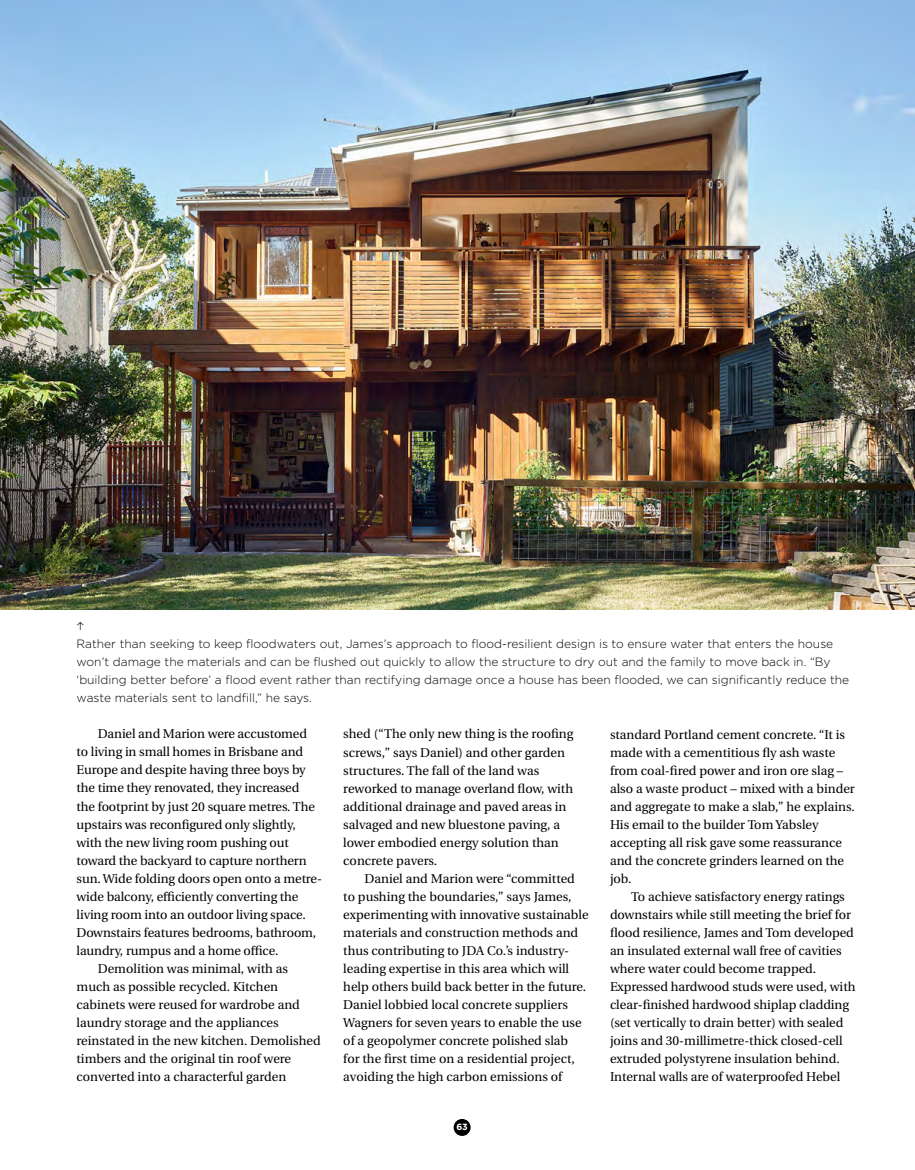
<style>
.page{position:relative;width:915px;height:1170px;background:#fff}
.page>*{position:absolute;margin:0;border:0;box-sizing:border-box;transform-origin:0 0}
.t1{font:12.75px/18px "Heuristica";color:#000}
.t2{font:300 12px/18px "Gotham";color:#000}
.t3{font:700 9px "Gotham";color:#fff}
</style>
<div class="page">
<div style="left:453px;top:1118px;width:17px;height:17px;background:#000;border-radius:50%"></div>
<img style="left:0;top:0;width:914px;height:609px">
<p class="t2" style="left:77px;top:634px;width:773px">Rather than seeking to keep floodwaters out, James’s approach to flood-resilient design is to ensure water that enters the house won’t damage the materials and can be flushed out quickly to allow the structure to dry out and the family to move back in. “By ‘building better before’ a flood event rather than rectifying damage once a house has been flooded, we can significantly reduce the waste materials sent to landfill,” he says.</p>
<p class="t1" style="left:98px;top:725px;width:211px">Daniel and Marion were accustomed</p>
<p class="t1" style="left:77px;top:743px;width:228px">to living in small homes in Brisbane and</p>
<p class="t1" style="left:77px;top:761px;width:230px">Europe and despite having three boys by</p>
<p class="t1" style="left:77px;top:779px;width:224px">the time they renovated, they increased</p>
<p class="t1" style="left:77px;top:797px;width:240px">the footprint by just 20 square metres. The</p>
<p class="t1" style="left:77px;top:815px;width:220px">upstairs was reconfigured only slightly,</p>
<p class="t1" style="left:77px;top:833px;width:213px">with the new living room pushing out</p>
<p class="t1" style="left:77px;top:851px;width:231px">toward the backyard to capture northern</p>
<p class="t1" style="left:77px;top:869px;width:247px">sun. Wide folding doors open onto a metre-</p>
<p class="t1" style="left:77px;top:887px;width:223px">wide balcony, efficiently converting the</p>
<p class="t1" style="left:77px;top:905px;width:231px">living room into an outdoor living space.</p>
<p class="t1" style="left:77px;top:923px;width:241px">Downstairs features bedrooms, bathroom,</p>
<p class="t1" style="left:77px;top:941px;width:203px">laundry, rumpus and a home office.</p>
<p class="t1" style="left:98px;top:959px;width:191px">Demolition was minimal, with as</p>
<p class="t1" style="left:77px;top:977px;width:203px">much as possible recycled. Kitchen</p>
<p class="t1" style="left:77px;top:995px;width:225px">cabinets were reused for wardrobe and</p>
<p class="t1" style="left:77px;top:1013px;width:203px">laundry storage and the appliances</p>
<p class="t1" style="left:77px;top:1031px;width:245px">reinstated in the new kitchen. Demolished</p>
<p class="t1" style="left:77px;top:1049px;width:216px">timbers and the original tin roof were</p>
<p class="t1" style="left:77px;top:1067px;width:211px">converted into a characterful garden</p>
<p class="t1" style="left:343px;top:725px;width:231px">shed (“The only new thing is the roofing screws,” says Daniel) and other garden structures. The fall of the land was reworked to manage overland flow, with additional drainage and paved areas in salvaged and new bluestone paving, a lower embodied energy solution than concrete pavers.</p>
<p class="t1" style="left:343px;top:869px;width:247px;text-indent:21px">Daniel and Marion were “committed to pushing the boundaries,” says James, experimenting with innovative sustainable materials and construction methods and thus contributing to JDA Co.’s industry&shy;leading expertise in this area which will help others build back better in the future.<br>Daniel lobbied local concrete suppliers Wagners for seven years to enable the use of a geopolymer concrete polished slab<br>for the first time on a residential project, avoiding the high carbon emissions of</p>
<p class="t3" style="left:456px;top:1121px;width:13px">63</p>
<p class="t1" style="left:609px;top:725px;width:246px">standard Portland cement concrete. “It is made with a cementitious fly ash waste from coal-fired power and iron ore slag – also a waste product – mixed with a binder and aggregate to make a slab,” he explains.<br>His email to the builder Tom Yabsley accepting all risk gave some reassurance and the concrete grinders learned on the job.</p>
<p class="t1" style="left:609px;top:887px;width:247px;text-indent:21px">To achieve satisfactory energy ratings downstairs while still meeting the brief for flood resilience, James and Tom developed an insulated external wall free of cavities where water could become trapped.<br>Expressed hardwood studs were used, with clear-finished hardwood shiplap cladding (set vertically to drain better) with sealed joins and 30-millimetre-thick closed-cell extruded polystyrene insulation behind.<br>Internal walls are of waterproofed Hebel</p>
</div>
